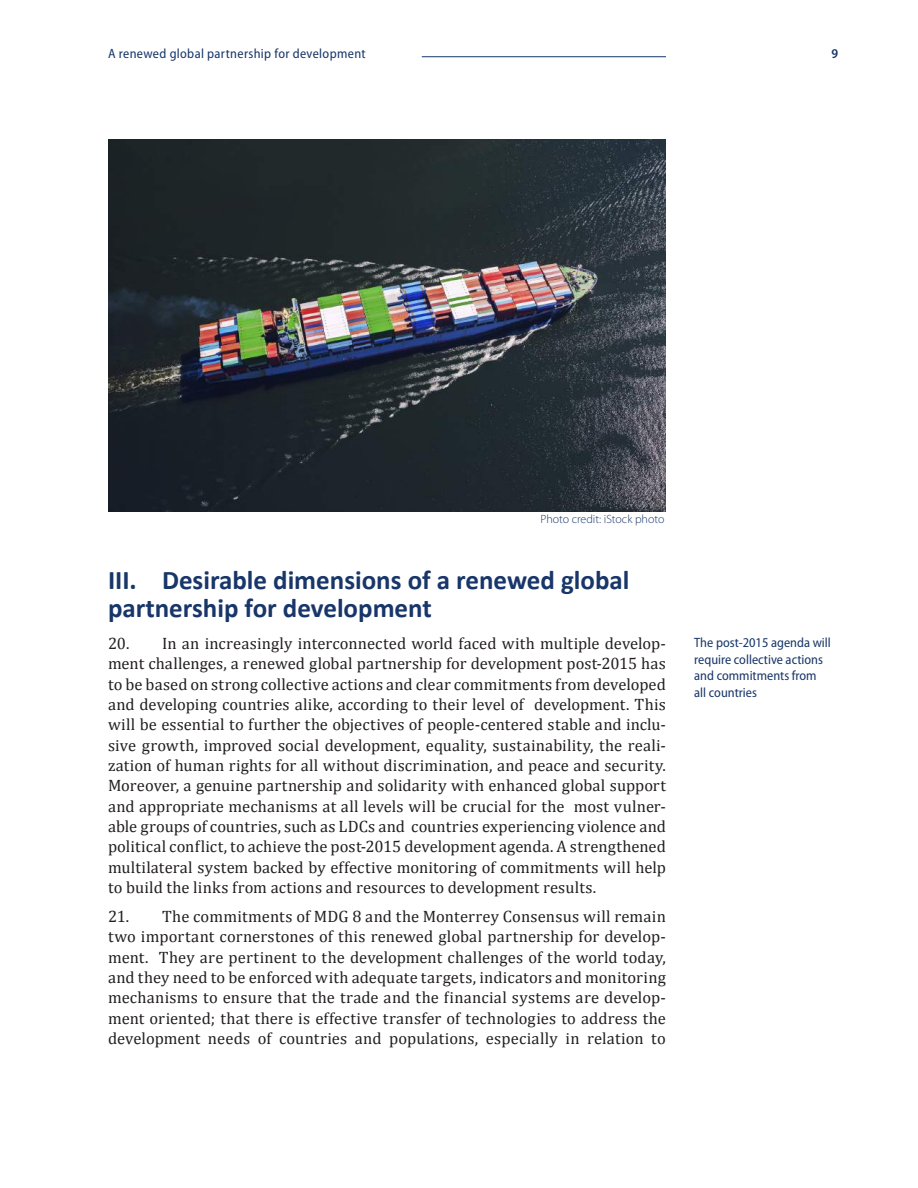
<style>
.page{position:relative;width:918px;height:1188px;background:#fff}
.page>*{position:absolute;margin:0;border:0;box-sizing:border-box;transform-origin:0 0}
.t1{font:700 27px/27.8px "Calibri";color:#183669}
.t2{font:16.5px/20.2px "Cambria";letter-spacing:.01em;color:#231f20;text-align:justify}
.t3{font:semi-condensed 13.5px/16.5px "Myriad Pro";color:#183669}
.t4{font:semi-condensed 13.5px "Myriad Pro";letter-spacing:.025em;color:#183669}
.t5{font:600 semi-condensed 13.5px "Myriad Pro";color:#183669}
.t6{font:300 12px "Myriad Pro";color:#183669}
</style>
<div class="page">
<hr style="left:422px;top:56px;width:244px;height:1px;background:#183669">
<img style="left:108px;top:140px;width:558px;height:371px">
<p class="t4" style="left:108px;top:46px;width:259px">A renewed global partnership for development</p>
<p class="t5" style="left:832px;top:46px;width:8px">9</p>
<p class="t6" style="left:540px;top:512px;width:126px">Photo credit: iStock photo</p>
<h1 class="t1" style="left:108px;top:565px;width:523px">III. Desirable dimensions of a renewed global partnership for development</h1>
<p class="t2" style="left:108px;top:633px;width:560px">20. In an increasingly interconnected world faced with multiple develop&shy;ment challenges, a renewed global partnership for development post-2015 has to be based on strong collective actions and clear commitments from developed and developing countries alike, according to their level of development. This will be essential to further the objectives of people-centered stable and inclu&shy;sive growth, improved social development, equality, sustainability, the reali&shy;zation of human rights for all without discrimination, and peace and security.<br>Moreover, a genuine partnership and solidarity with enhanced global support and appropriate mechanisms at all levels will be crucial for the most vulner&shy;able groups of countries, such as LDCs and countries experiencing violence and political conflict, to achieve the post-2015 development agenda. A strengthened multilateral system backed by effective monitoring of commitments will help to build the links from actions and resources to development results.</p>
<p class="t2" style="left:108px;top:906px;width:560px">21. The commitments of MDG 8 and the Monterrey Consensus will remain two important cornerstones of this renewed global partnership for develop&shy;ment. They are pertinent to the development challenges of the world today, and they need to be enforced with adequate targets, indicators and monitoring mechanisms to ensure that the trade and the financial systems are develop&shy;ment oriented; that there is effective transfer of technologies to address the development needs of countries and populations, especially in relation to</p>
<p class="t3" style="left:694px;top:635px;width:138px">The post-2015 agenda will require collective actions and commitments from all countries</p>
</div>
